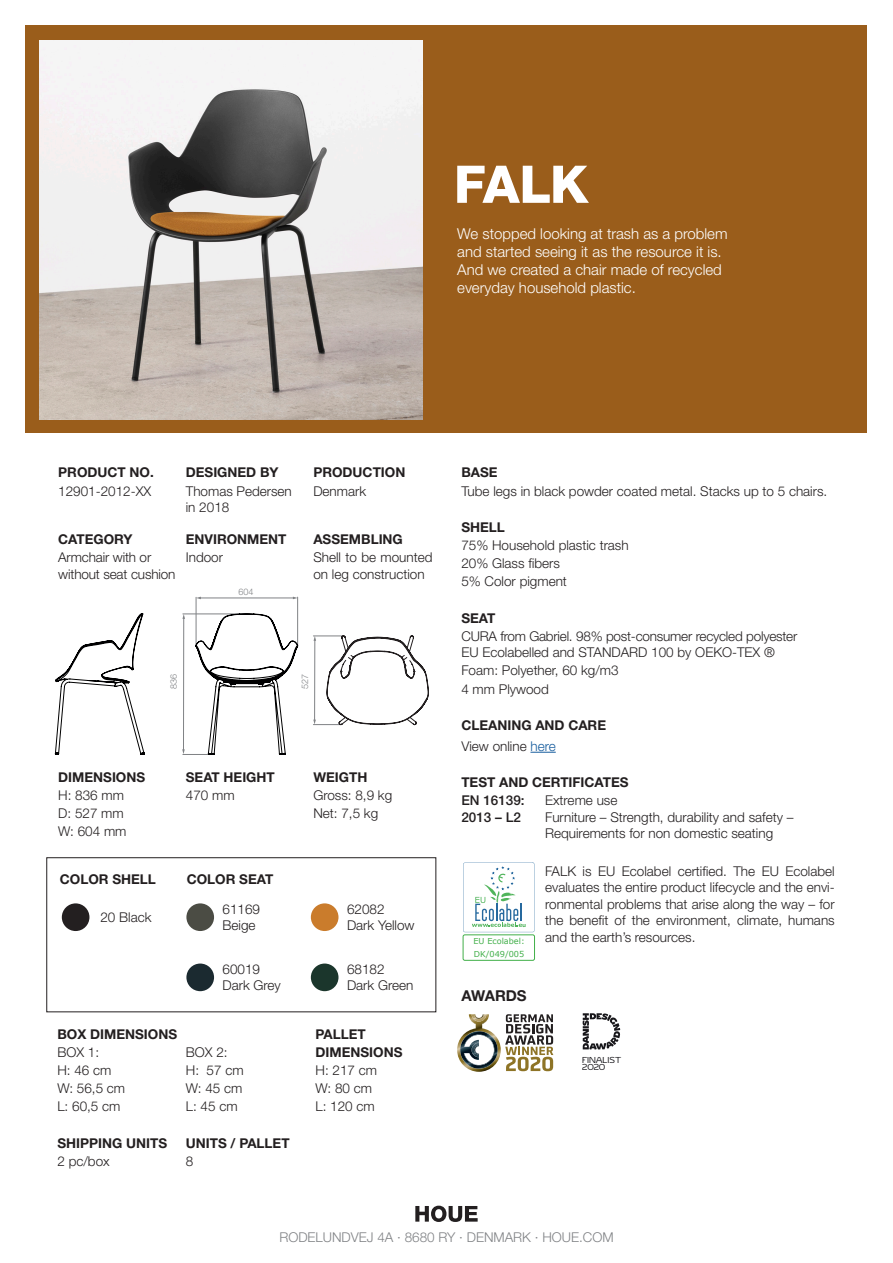
<style>
.page{position:relative;width:893px;height:1263px;background:#fff}
.page>*{position:absolute;margin:0;border:0;box-sizing:border-box;transform-origin:0 0}
.t1{font:300 15px/18px "Helvetica Neue LT Pro";color:#fff}
.Overskrift{font:700 15px "Helvetica Neue LT Pro";letter-spacing:-.01em;color:#231f20}
.Brød{font:300 13.5px/16.5px "Helvetica Neue LT Pro";color:#231f20}
.Overskrift-2{font:700 13.5px "Helvetica Neue LT Pro";color:#231f20}
.t2{font:300 13.5px "Helvetica Neue LT Pro";color:#808285}
.Brød-2{font:500 13.5px "Helvetica Neue LT Pro";color:#231f20}
.Brød-3{font:300 9px "Helvetica Neue LT Pro";color:#808285}
.t3{font:200 8.55px/6.8px "Danish";letter-spacing:-.01em;color:#17161a}
.t4{font:8.1px/12.8px "Verdana";color:#41af49}
.s1{color:#175d9e}
</style>
<div class="page">
<div style="left:26px;top:26px;width:841px;height:407px;background:#9a5d1b"></div>
<svg style="left:583px;top:1013px;width:37px;height:36px"></svg>
<img style="left:39px;top:40px;width:383px;height:379px">
<svg style="left:55px;top:613px;width:89px;height:141px"></svg>
<hr style="left:297px;top:597px;width:1px;height:48px;background:#808285">
<hr style="left:196px;top:597px;width:1px;height:48px;background:#808285">
<svg style="left:182px;top:614px;width:116px;height:141px"></svg>
<hr style="left:200px;top:598px;width:94px;height:1px;background:#808285">
<svg style="left:313px;top:635px;width:116px;height:90px"></svg>
<div style="left:463px;top:935px;width:72px;height:25px;border:1px solid #41af49;border-radius:2px"></div>
<svg style="left:463px;top:863px;width:71px;height:69px"></svg>
<svg style="left:530px;top:752px;width:26px;height:1px"></svg>
<svg style="left:415px;top:1205px;width:63px;height:17px"></svg>
<img style="left:457px;top:1014px;width:44px;height:58px">
<svg style="left:472px;top:1014px;width:14px;height:7px"></svg>
<svg style="left:460px;top:1031px;width:38px;height:38px"></svg>
<svg style="left:505px;top:1014px;width:48px;height:57px"></svg>
<div style="left:62px;top:903px;width:27px;height:28px;background:#231f20;border-radius:50%"></div>
<div style="left:186px;top:963px;width:28px;height:28px;background:#1b2a30;border-radius:50%"></div>
<div style="left:311px;top:903px;width:27px;height:28px;background:#ca7c2c;border-radius:50%"></div>
<div style="left:311px;top:963px;width:27px;height:28px;background:#1b362c;border-radius:50%"></div>
<div style="left:186px;top:903px;width:28px;height:28px;background:#4b4c44;border-radius:50%"></div>
<div style="left:47px;top:857px;width:389px;height:155px;border:1px solid #231f20"></div>
<svg style="left:457px;top:166px;width:132px;height:37px"></svg>
<p class="t1" style="left:457px;top:224px;width:272px">We stopped looking at trash as a problem and started seeing it as the resource it is.<br>And we created a chair made of recycled everyday household plastic.</p>
<p class="Overskrift-2" style="left:58px;top:464px;width:97px">PRODUCT NO.</p>
<p class="Overskrift-2" style="left:186px;top:464px;width:94px">DESIGNED BY</p>
<p class="Overskrift-2" style="left:313px;top:464px;width:94px">PRODUCTION</p>
<p class="Brød" style="left:58px;top:482px;width:95px">12901-2012-XX</p>
<p class="Brød" style="left:186px;top:482px;width:108px">Thomas Pedersen</p>
<p class="Brød" style="left:186px;top:499px;width:45px">in 2018</p>
<p class="Brød" style="left:313px;top:482px;width:54px">Denmark</p>
<p class="Overskrift-2" style="left:58px;top:531px;width:76px">CATEGORY</p>
<p class="Overskrift-2" style="left:186px;top:531px;width:102px">ENVIRONMENT</p>
<p class="Overskrift-2" style="left:313px;top:531px;width:91px">ASSEMBLING</p>
<p class="Brød" style="left:58px;top:549px;width:119px">Armchair with or without seat cushion</p>
<p class="Brød" style="left:186px;top:549px;width:39px">Indoor</p>
<p class="Brød" style="left:313px;top:549px;width:121px">Shell to be mounted on leg construction</p>
<p class="Brød-3" style="left:238px;top:586px;width:17px">604</p>
<p class="Brød-3" style="left:168px;top:689px;width:17px;rotate:-90deg">836</p>
<p class="Brød-3" style="left:300px;top:689px;width:17px;rotate:-90deg">527</p>
<p class="Overskrift-2" style="left:58px;top:768px;width:88px">DIMENSIONS</p>
<p class="Overskrift-2" style="left:186px;top:768px;width:90px">SEAT HEIGHT</p>
<p class="Overskrift-2" style="left:313px;top:768px;width:55px">WEIGTH</p>
<p class="Brød" style="left:58px;top:786px;width:67px">H: 836 mm</p>
<p class="Brød" style="left:186px;top:786px;width:50px">470 mm</p>
<p class="Brød" style="left:313px;top:786px;width:80px">Gross: 8,9 kg</p>
<p class="Brød" style="left:58px;top:805px;width:67px">D: 527 mm</p>
<p class="Brød" style="left:313px;top:805px;width:66px">Net: 7,5 kg</p>
<p class="Brød" style="left:58px;top:823px;width:70px">W: 604 mm</p>
<p class="Overskrift-2" style="left:60px;top:871px;width:98px">COLOR SHELL</p>
<p class="Overskrift-2" style="left:187px;top:871px;width:88px">COLOR SEAT</p>
<p class="Brød" style="left:100px;top:909px;width:53px">20 Black</p>
<p class="Brød" style="left:223px;top:900px;width:39px">61169</p>
<p class="Brød" style="left:223px;top:917px;width:35px">Beige</p>
<p class="Brød" style="left:223px;top:960px;width:39px">60019</p>
<p class="Brød" style="left:223px;top:977px;width:60px">Dark Grey</p>
<p class="Brød" style="left:347px;top:900px;width:39px">62082</p>
<p class="Brød" style="left:347px;top:917px;width:69px">Dark Yellow</p>
<p class="Brød" style="left:347px;top:960px;width:39px">68182</p>
<p class="Brød" style="left:347px;top:977px;width:68px">Dark Green</p>
<p class="Overskrift-2" style="left:57px;top:1025px;width:121px">BOX DIMENSIONS</p>
<p class="Overskrift-2" style="left:316px;top:1025px;width:52px">PALLET</p>
<p class="Brød" style="left:57px;top:1044px;width:43px">BOX 1:</p>
<p class="Brød" style="left:186px;top:1044px;width:43px">BOX 2:</p>
<p class="Overskrift-2" style="left:316px;top:1044px;width:88px">DIMENSIONS</p>
<p class="Brød" style="left:57px;top:1062px;width:56px">H: 46 cm</p>
<p class="Brød" style="left:186px;top:1062px;width:59px">H: 57 cm</p>
<p class="Brød" style="left:316px;top:1062px;width:63px">H: 217 cm</p>
<p class="Brød" style="left:57px;top:1080px;width:69px">W: 56,5 cm</p>
<p class="Brød" style="left:186px;top:1080px;width:58px">W: 45 cm</p>
<p class="Brød" style="left:316px;top:1080px;width:58px">W: 80 cm</p>
<p class="Brød" style="left:57px;top:1098px;width:65px">L: 60,5 cm</p>
<p class="Brød" style="left:186px;top:1098px;width:53px">L: 45 cm</p>
<p class="Brød" style="left:316px;top:1098px;width:61px">L: 120 cm</p>
<p class="Overskrift-2" style="left:57px;top:1134px;width:111px">SHIPPING UNITS</p>
<p class="Overskrift-2" style="left:186px;top:1134px;width:105px">UNITS / PALLET</p>
<p class="Brød" style="left:57px;top:1152px;width:54px">2 pc/box</p>
<p class="Brød" style="left:186px;top:1152px;width:9px">8</p>
<p class="Overskrift-2" style="left:461px;top:464px;width:38px">BASE</p>
<p class="Brød" style="left:461px;top:482px;width:367px">Tube legs in black powder coated metal. Stacks up to 5 chairs.</p>
<p class="Overskrift-2" style="left:461px;top:518px;width:45px">SHELL</p>
<p class="Brød" style="left:461px;top:537px;width:169px">75% Household plastic trash</p>
<p class="Brød" style="left:461px;top:555px;width:100px">20% Glass fibers</p>
<p class="Brød" style="left:461px;top:573px;width:107px">5% Color pigment</p>
<p class="Overskrift-2" style="left:461px;top:609px;width:36px">SEAT</p>
<p class="Brød" style="left:461px;top:627px;width:337px">CURA from Gabriel. 98% post-consumer recycled polyester</p>
<p class="Brød" style="left:461px;top:644px;width:315px">EU Ecolabelled and STANDARD 100 by OEKO-TEX ®</p>
<p class="Brød" style="left:461px;top:662px;width:159px">Foam: Polyether, 60 kg/m3</p>
<p class="Brød" style="left:461px;top:680px;width:89px">4 mm Plywood</p>
<p class="Overskrift-2" style="left:461px;top:716px;width:146px">CLEANING AND CARE</p>
<p class="Brød" style="left:461px;top:737px;width:96px">View online <span class="s1">here</span></p>
<p class="Overskrift-2" style="left:461px;top:774px;width:169px">TEST AND CERTIFICATES</p>
<p class="Brød-2" style="left:461px;top:792px;width:65px">EN 16139:</p>
<p class="Brød-2" style="left:461px;top:809px;width:61px">2013 – L2</p>
<p class="Brød" style="left:545px;top:792px;width:74px">Extreme use</p>
<p class="Brød" style="left:545px;top:808px;width:250px">Furniture – Strength, durability and safety –</p>
<p class="Brød" style="left:545px;top:825px;width:230px">Requirements for non domestic seating</p>
<p class="Brød" style="left:545px;top:862px;width:291px;text-align:justify">FALK is EU Ecolabel certified. The EU Ecolabel evaluates the entire product lifecycle and the envi&shy;ronmental problems that arise along the way – for the benefit of the environment, climate, humans and the earth’s resources.</p>
<p class="t4" style="left:473px;top:935px;width:53px">EU Ecolabel:<br>DK/049/005</p>
<p class="Overskrift" style="left:461px;top:986px;width:67px">AWARDS</p>
<p class="t3" style="left:582px;top:1056px;width:40px">FINALIST<br>2020</p>
<p class="t2" style="left:279px;top:1229px;width:336px">RODELUNDVEJ 4A · 8680 RY · DENMARK · HOUE.COM</p>
</div>
